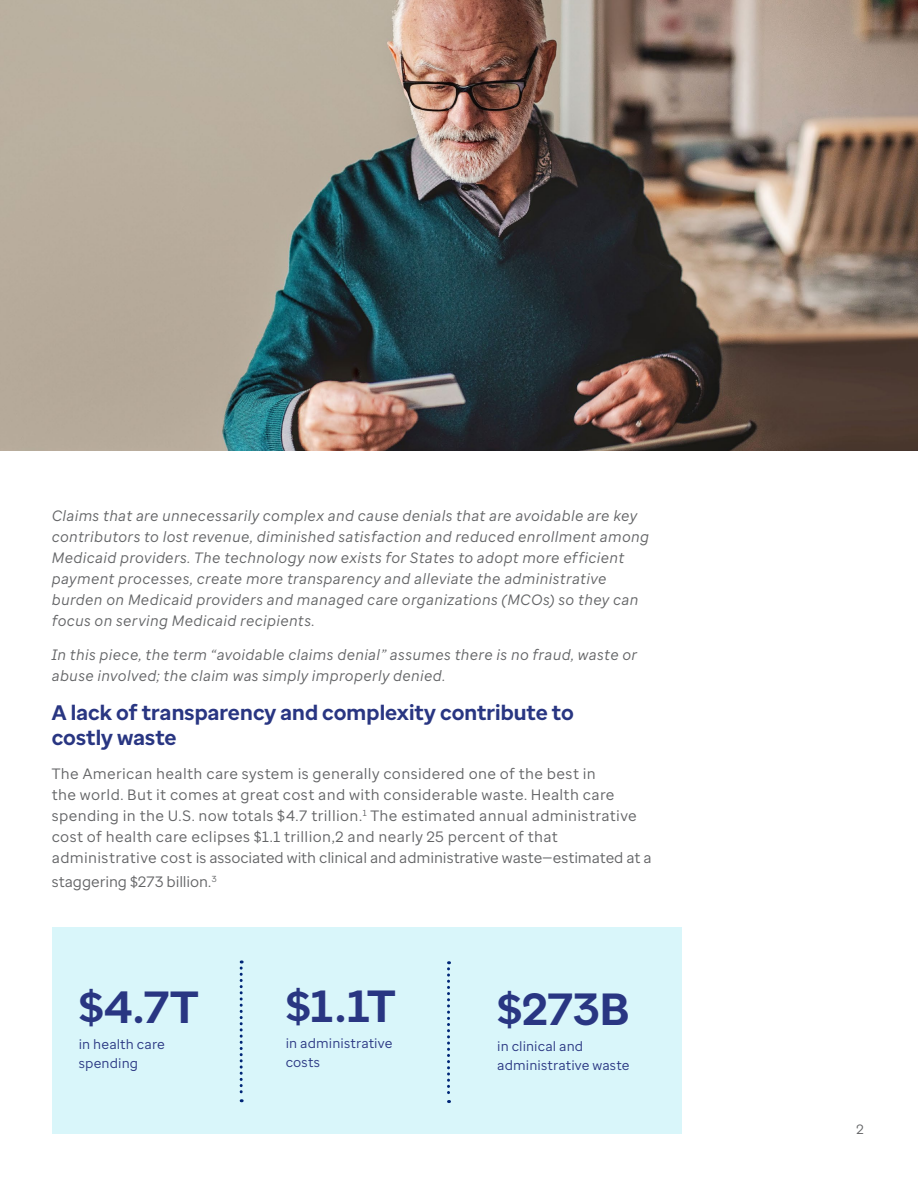
<style>
.page{position:relative;width:918px;height:1188px;background:#fff}
.page>*{position:absolute;margin:0;border:0;box-sizing:border-box;transform-origin:0 0}
.t1{font:700 45px "Optum Sans";letter-spacing:.005em;color:#293682}
.t2{font:700 21px/25.2px "Optum Sans";letter-spacing:.005em;color:#293682}
.t3{font:italic 15px/21px "Optum Sans";letter-spacing:.02em;color:#636466}
.t4{font:15px/21px "Optum Sans";letter-spacing:.02em;color:#636466}
.t5{font:15px "Optum Sans";letter-spacing:-.005em;color:#636466}
.t6{font:13.5px/18.9px "Optum Sans";letter-spacing:.01em;color:#293682}
.t7{font:13.5px "Optum Sans";color:#636466}
</style>
<div class="page">
<img style="left:0;top:0;width:918px;height:450px">
<div style="left:52px;top:928px;width:630px;height:206px;background:#d9f6fa"></div>
<svg style="left:240px;top:960px;width:3px;height:142px"></svg>
<svg style="left:447px;top:961px;width:3px;height:142px"></svg>
<p class="t3" style="left:52px;top:505px;width:599px">Claims that are unnecessarily complex and cause denials that are avoidable are key contributors to lost revenue, diminished satisfaction and reduced enrollment among Medicaid providers. The technology now exists for States to adopt more efficient payment processes, create more transparency and alleviate the administrative burden on Medicaid providers and managed care organizations (MCOs) so they can focus on serving Medicaid recipients.</p>
<p class="t3" style="left:52px;top:644px;width:587px">In this piece, the term “avoidable claims denial” assumes there is no fraud, waste or abuse involved; the claim was simply improperly denied.</p>
<h2 class="t2" style="left:52px;top:700px;width:524px">A lack of transparency and complexity contribute to costly waste</h2>
<p class="t4" style="left:52px;top:763px;width:601px">The American health care system is generally considered one of the best in<br>the world. But it comes at great cost and with considerable waste. Health care spending in the U.S. now totals $4.7 trillion.<sup>1</sup> The estimated annual administrative cost of health care eclipses $1.1 trillion,2 and nearly 25 percent of that administrative cost is associated with clinical and administrative waste—estimated at a</p>
<p class="t5" style="left:52px;top:872px;width:166px">staggering $273 billion.<sup>3</sup></p>
<h1 class="t1" style="left:79px;top:978px;width:121px">$4.7T</h1>
<p class="t6" style="left:79px;top:1034px;width:88px">in health care spending</p>
<h1 class="t1" style="left:286px;top:977px;width:111px">$1.1T</h1>
<p class="t6" style="left:286px;top:1033px;width:108px">in administrative costs</p>
<h1 class="t1" style="left:497px;top:980px;width:134px">$273B</h1>
<p class="t6" style="left:497px;top:1036px;width:134px">in clinical and administrative waste</p>
<p class="t7" style="left:857px;top:1120px;width:9px">2</p>
</div>
